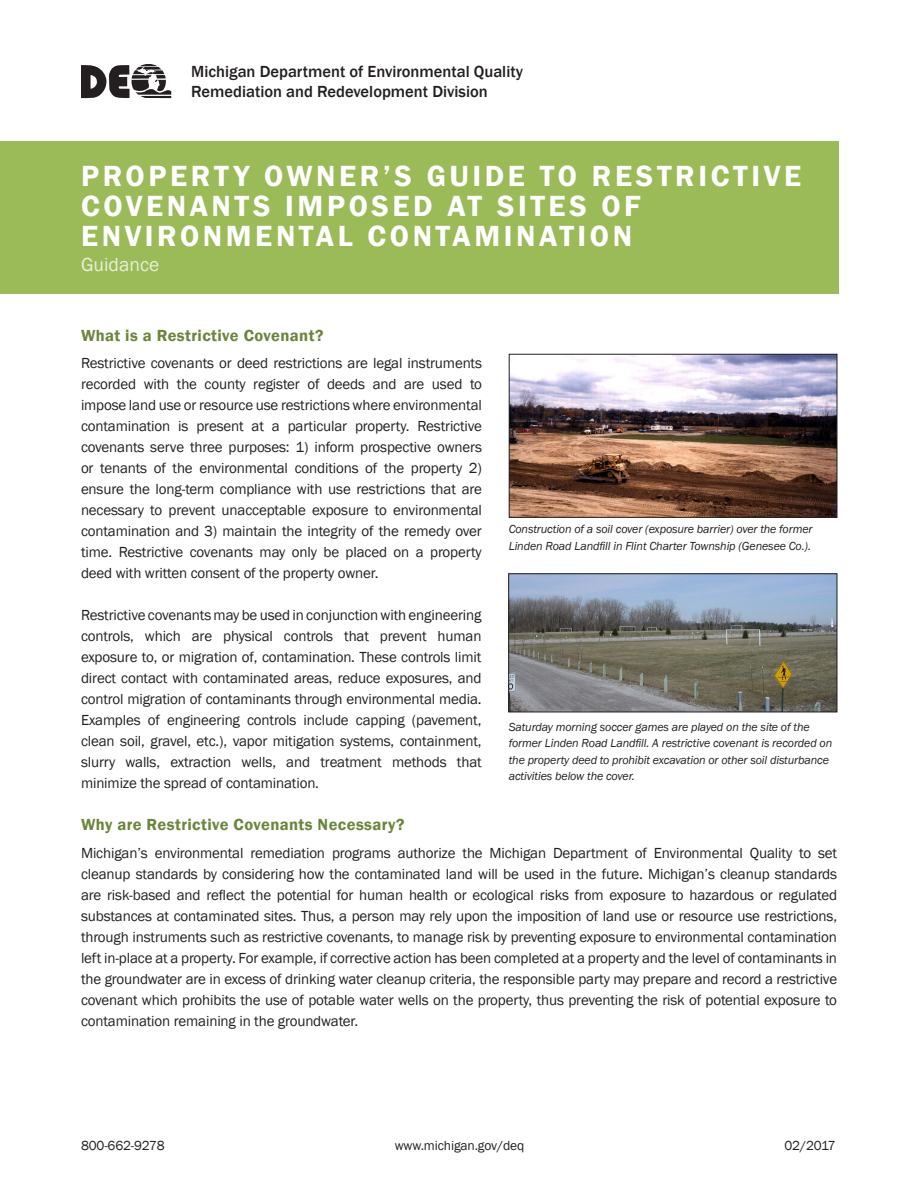
<style>
.page{position:relative;width:918px;height:1188px;background:#fff}
.page>*{position:absolute;margin:0;border:0;box-sizing:border-box;transform-origin:0 0}
.t1{font:600 30px/30px "Franklin Gothic";letter-spacing:.12em;color:#fff}
.t2{font:19.5px "Franklin Gothic";color:#e7efd7}
.t3{font:500 16.5px "Franklin Gothic";color:#231f20}
.t4{font:600 16.5px "Franklin Gothic";letter-spacing:.025em;color:#6b853c}
.t5{font:15px/21px "Franklin Gothic";letter-spacing:-.01em;color:#231f20;text-align:justify}
.t6{font:13.5px "Franklin Gothic";letter-spacing:-.01em;color:#231f20}
.t7{font:italic 12px/16.5px "Franklin Gothic";letter-spacing:-.01em;color:#231f20}
</style>
<div class="page">
<div style="left:0;top:142px;width:838px;height:152px;background:#9bbb59"></div>
<svg style="left:81px;top:64px;width:90px;height:34px"></svg>
<img style="left:511px;top:356px;width:324px;height:160px">
<div style="left:509px;top:354px;width:328px;height:164px;border:1px solid #231f20"></div>
<img style="left:510px;top:576px;width:325px;height:134px">
<div style="left:508px;top:574px;width:329px;height:138px;border:1px solid #231f20"></div>
<p class="t3" style="left:191px;top:61px;width:333px">Michigan Department of Environmental Quality</p>
<p class="t3" style="left:191px;top:81px;width:298px">Remediation and Redevelopment Division</p>
<p class="t1" style="left:81px;top:161px;width:722px">PROPERTY OWNER’S GUIDE TO RESTRICTIVE<br>COVENANTS IMPOSED AT SITES OF<br>ENVIRONMENTAL CONTAMINATION</p>
<p class="t2" style="left:81px;top:252px;width:80px">Guidance</p>
<p class="t4" style="left:81px;top:325px;width:244px">What is a Restrictive Covenant?</p>
<p class="t5" style="left:81px;top:353px;width:403px">Restrictive covenants or deed restrictions are legal instruments recorded with the county register of deeds and are used to impose land use or resource use restrictions where environmental contamination is present at a particular property. Restrictive covenants serve three purposes: 1) inform prospective owners or tenants of the environmental conditions of the property 2) ensure the long-term compliance with use restrictions that are necessary to prevent unacceptable exposure to environmental contamination and 3) maintain the integrity of the remedy over time. Restrictive covenants may only be placed on a property deed with written consent of the property owner.</p>
<p class="t5" style="left:81px;top:605px;width:402px">Restrictive covenants may be used in conjunction with engineering controls, which are physical controls that prevent human exposure to, or migration of, contamination. These controls limit direct contact with contaminated areas, reduce exposures, and control migration of contaminants through environmental media.<br>Examples of engineering controls include capping (pavement, clean soil, gravel, etc.), vapor mitigation systems, containment, slurry walls, extraction wells, and treatment methods that minimize the spread of contamination.</p>
<p class="t4" style="left:81px;top:815px;width:325px">Why are Restrictive Covenants Necessary?</p>
<p class="t5" style="left:81px;top:843px;width:758px">Michigan’s environmental remediation programs authorize the Michigan Department of Environmental Quality to set cleanup standards by considering how the contaminated land will be used in the future. Michigan’s cleanup standards are risk-based and reflect the potential for human health or ecological risks from exposure to hazardous or regulated substances at contaminated sites. Thus, a person may rely upon the imposition of land use or resource use restrictions, through instruments such as restrictive covenants, to manage risk by preventing exposure to environmental contamination left in-place at a property. For example, if corrective action has been completed at a property and the level of contaminants in the groundwater are in excess of drinking water cleanup criteria, the responsible party may prepare and record a restrictive covenant which prohibits the use of potable water wells on the property, thus preventing the risk of potential exposure to contamination remaining in the groundwater.</p>
<p class="t7" style="left:509px;top:521px;width:305px">Construction of a soil cover (exposure barrier) over the former<br>Linden Road Landfill in Flint Charter Township (Genesee Co.).</p>
<p class="t7" style="left:509px;top:719px;width:325px">Saturday morning soccer games are played on the site of the former Linden Road Landfill. A restrictive covenant is recorded on the property deed to prohibit excavation or other soil disturbance activities below the cover.</p>
<p class="t6" style="left:81px;top:1137px;width:85px">800-662-9278</p>
<p class="t6" style="left:395px;top:1137px;width:131px">www.michigan.gov/deq</p>
<p class="t6" style="left:785px;top:1137px;width:53px">02/2017</p>
</div>
